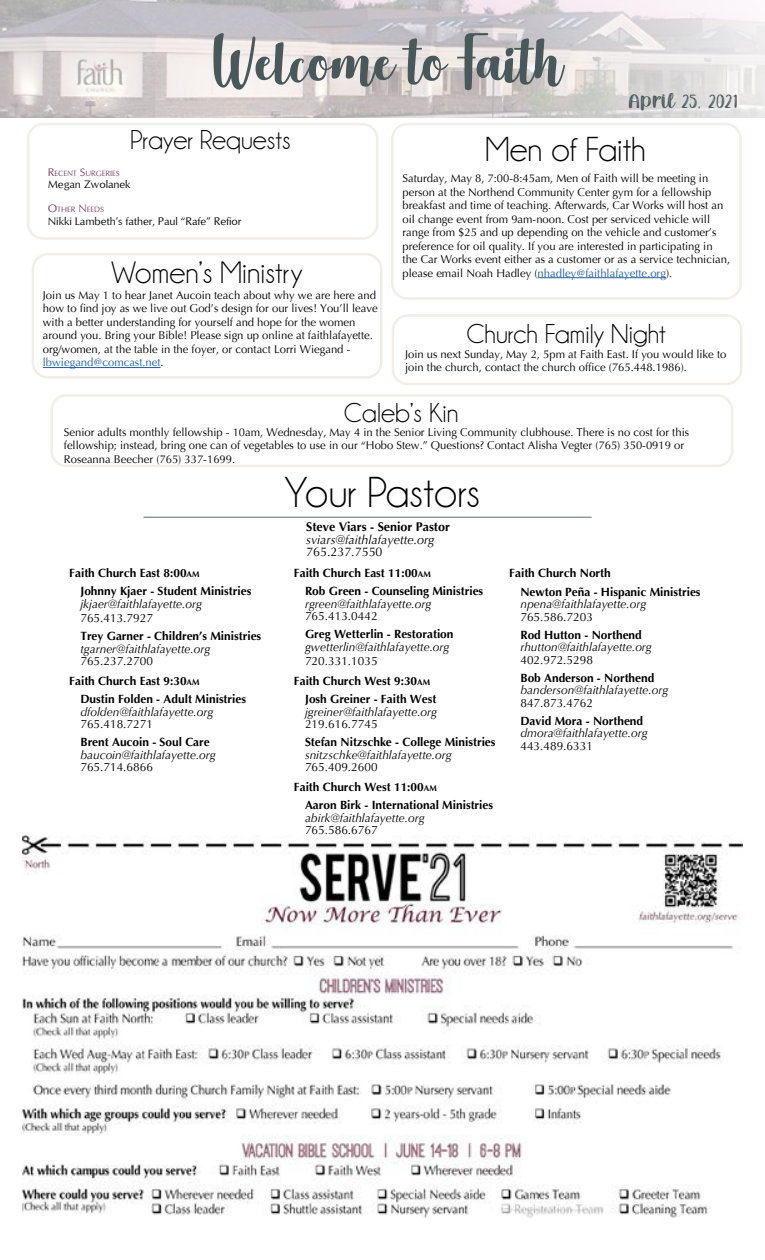
<style>
.page{position:relative;width:765px;height:1260px;background:#fff}
.page>*{position:absolute;margin:0;border:0;box-sizing:border-box;transform-origin:0 0}
.t1{font:53.75px "Delicious Adventures";color:#49585b}
.t2{font:43.75px "Champagne&Limousines";color:#000}
.t3{font:35px "Champagne&Limousines";color:#000}
.t4{font:31.25px "Champagne&Limousines";color:#000}
.t5{font:27.5px "Champagne&Limousines";color:#000}
.t6{font:22.75px "Blue Eyes Personal Use";color:#49585b;scale:1.18 1}
.t7{font:italic 12.5px "Optima";color:#000}
.t8{font:700 12.5px "Optima";color:#000}
.t9{font:12.5px "Optima";color:#000}
.t10{font:700 11.88px/18.1px "Optima";color:#000}
.t11{font:italic 11.88px "Optima";color:#000}
.t12{font:11.88px "Optima";color:#000}
.t13{font:11.25px/13.5px "Optima";color:#000}
.t14{font:11.25px "Optima";color:#215e9e}
.t15{font:11.25px "Optimum";letter-spacing:-.01em;color:#000}
.t16{font:7.88px "Optimum";letter-spacing:-.015em;color:#784067}
.s1{font-size:11.25px}
.s2{color:#000}
.s3{color:#215e9e}
.s4{font-size:8.38px}
.s5{font-weight:400}
</style>
<div class="page">
<img style="left:0;top:0;width:765px;height:118px">
<div style="left:32px;top:253px;width:351px;height:126px;border:2px solid #f1eee7;border-radius:15px"></div>
<div style="left:27px;top:123px;width:352px;height:117px;border:2px solid #f1eee7;border-radius:15px"></div>
<div style="left:392px;top:314px;width:351px;height:71px;border:2px solid #f1eee7;border-radius:15px"></div>
<div style="left:50px;top:394px;width:683px;height:73px;border:2px solid #f1eee7;border-radius:15px"></div>
<div style="left:391px;top:123px;width:351px;height:177px;border:2px solid #f1eee7;border-radius:15px"></div>
<hr style="left:43px;top:367px;width:118px;height:1px;background:#215e9e">
<hr style="left:538px;top:277px;width:128px;height:1px;background:#215e9e">
<hr style="left:143px;top:517px;width:449px;height:1px;background:#748a8e">
<img style="left:22px;top:835px;width:720px;height:383px">
<h1 class="t1" style="left:212px;top:24px;width:352px">Welcome to Faith</h1>
<h3 class="t6" style="left:628px;top:92px;width:94px">April 25, 2021</h3>
<h3 class="t5" style="left:130px;top:126px;width:162px">Prayer Requests</h3>
<h3 class="t3" style="left:485px;top:132px;width:162px">Men of Faith</h3>
<p class="t16" style="left:48px;top:168px;width:73px"><span class="s1">R</span>ECENT <span class="s1">S</span>URGERIES</p>
<p class="t15" style="left:48px;top:178px;width:84px">Megan Zwolanek</p>
<p class="t16" style="left:48px;top:205px;width:57px"><span class="s1">O</span>THER <span class="s1">N</span> EEDS</p>
<p class="t15" style="left:48px;top:214px;width:195px">Nikki Lambeth’s father, Paul “Rafe” Refior</p>
<p class="t13" style="left:403px;top:172px;width:329px">Saturday, May 8, 7:00-8:45am, Men of Faith will be meeting in person at the Northend Community Center gym for a fellowship breakfast and time of teaching. Afterwards, Car Works will host an oil change event from 9am-noon. Cost per serviced vehicle will range from $25 and up depending on the vehicle and customer’s preference for oil quality. If you are interested in participating in the Car Works event either as a customer or as a service technician,</p>
<h3 class="t4" style="left:112px;top:257px;width:192px">Women’s Ministry</h3>
<p class="t14" style="left:403px;top:266px;width:271px"><span class="s2">please email Noah Hadley (</span>nhadley@faithlafayette.org<span class="s2">).</span></p>
<h3 class="t5" style="left:467px;top:320px;width:201px">Church Family Night</h3>
<p class="t13" style="left:43px;top:289px;width:336px">Join us May 1 to hear Janet Aucoin teach about why we are here and how to find joy as we live out God’s design for our lives! You’ll leave with a better understanding for yourself and hope for the women around you. Bring your Bible! Please sign up online at faithlafayette. org/women, at the table in the foyer, or contact Lorri Wiegand - <span class="s3">lbwiegand@comcast.net</span>.</p>
<p class="t13" style="left:405px;top:347px;width:323px">Join us next Sunday, May 2, 5pm at Faith East. If you would like to join the church, contact the church office (765.448.1986).</p>
<h3 class="t5" style="left:344px;top:399px;width:116px">Caleb’s Kin</h3>
<p class="t13" style="left:64px;top:426px;width:627px">Senior adults monthly fellowship - 10am, Wednesday, May 4 in the Senior Living Community clubhouse. There is no cost for this fellowship; instead, bring one can of vegetables to use in our “Hobo Stew.” Questions? Contact Alisha Vegter (765) 350-0919 or<br>Roseanna Beecher (765) 337-1699.</p>
<p class="t10" style="left:80px;top:564px;width:172px;text-indent:-11px">Faith Church East 8:00<span class="s4">AM<br></span>Johnny Kjaer - Student Ministries</p>
<p class="t11" style="left:80px;top:596px;width:123px">jkjaer@faithlafayette.org</p>
<p class="t12" style="left:80px;top:610px;width:74px">765.413.7927</p>
<p class="t10" style="left:80px;top:627px;width:182px">Trey Garner - Children’s Ministries</p>
<p class="t11" style="left:80px;top:641px;width:131px">tgarner@faithlafayette.org</p>
<p class="t10" style="left:69px;top:651px;width:132px;line-height:19.9px;text-indent:11px"><span class="s5">765.237.2700<br></span>Faith Church East 9:30<span class="s4">AM</span></p>
<p class="t10" style="left:80px;top:690px;width:167px">Dustin Folden - Adult Ministries</p>
<p class="t11" style="left:80px;top:704px;width:134px">dfolden@faithlafayette.org</p>
<p class="t12" style="left:80px;top:717px;width:74px">765.418.7271</p>
<p class="t10" style="left:80px;top:733px;width:131px">Brent Aucoin - Soul Care</p>
<p class="t11" style="left:80px;top:747px;width:137px">baucoin@faithlafayette.org</p>
<p class="t12" style="left:80px;top:760px;width:74px">765.714.6866</p>
<h2 class="t2" style="left:284px;top:471px;width:198px">Your Pastors</h2>
<p class="t8" style="left:306px;top:519px;width:145px">Steve Viars - Senior Pastor</p>
<p class="t7" style="left:306px;top:532px;width:130px">sviars@faithlafayette.org</p>
<p class="t9" style="left:306px;top:544px;width:78px">765.237.7550</p>
<p class="t10" style="left:305px;top:564px;width:180px;text-indent:-11px">Faith Church East 11:00<span class="s4">AM<br></span>Rob Green - Counseling Ministries</p>
<p class="t11" style="left:305px;top:596px;width:128px">rgreen@faithlafayette.org</p>
<p class="t12" style="left:305px;top:609px;width:74px">765.413.0442</p>
<p class="t10" style="left:305px;top:625px;width:150px">Greg Wetterlin - Restoration</p>
<p class="t11" style="left:305px;top:639px;width:146px">gwetterlin@faithlafayette.org</p>
<p class="t10" style="left:294px;top:651px;width:138px;line-height:19.9px;text-indent:11px"><span class="s5">720.331.1035<br></span>Faith Church West 9:30<span class="s4">AM</span></p>
<p class="t10" style="left:305px;top:690px;width:133px">Josh Greiner - Faith West</p>
<p class="t11" style="left:305px;top:704px;width:134px">jgreiner@faithlafayette.org</p>
<p class="t12" style="left:305px;top:717px;width:74px">219.616.7745</p>
<p class="t10" style="left:305px;top:733px;width:192px">Stefan Nitzschke - College Ministries</p>
<p class="t11" style="left:305px;top:747px;width:148px">snitzschke@faithlafayette.org</p>
<p class="t10" style="left:294px;top:757px;width:144px;line-height:19.9px;text-indent:11px"><span class="s5">765.409.2600<br></span>Faith Church West 11:00<span class="s4">AM</span></p>
<p class="t10" style="left:305px;top:796px;width:190px">Aaron Birk - International Ministries</p>
<p class="t11" style="left:305px;top:810px;width:121px">abirk@faithlafayette.org</p>
<p class="t12" style="left:305px;top:823px;width:74px">765.586.6767</p>
<p class="t10" style="left:520px;top:565px;width:182px;text-indent:-11px">Faith Church North<br>Newton Peña - Hispanic Ministries</p>
<p class="t11" style="left:520px;top:597px;width:127px">npena@faithlafayette.org</p>
<p class="t12" style="left:520px;top:609px;width:74px">765.586.7203</p>
<p class="t10" style="left:520px;top:626px;width:123px">Rod Hutton - Northend</p>
<p class="t11" style="left:520px;top:640px;width:133px">rhutton@faithlafayette.org</p>
<p class="t12" style="left:520px;top:652px;width:74px">402.972.5298</p>
<p class="t10" style="left:520px;top:669px;width:135px">Bob Anderson - Northend</p>
<p class="t11" style="left:520px;top:683px;width:149px">banderson@faithlafayette.org</p>
<p class="t12" style="left:520px;top:695px;width:74px">847.873.4762</p>
<p class="t10" style="left:520px;top:712px;width:124px">David Mora - Northend</p>
<p class="t11" style="left:520px;top:726px;width:129px">dmora@faithlafayette.org</p>
<p class="t12" style="left:520px;top:738px;width:74px">443.489.6331</p>
</div>
